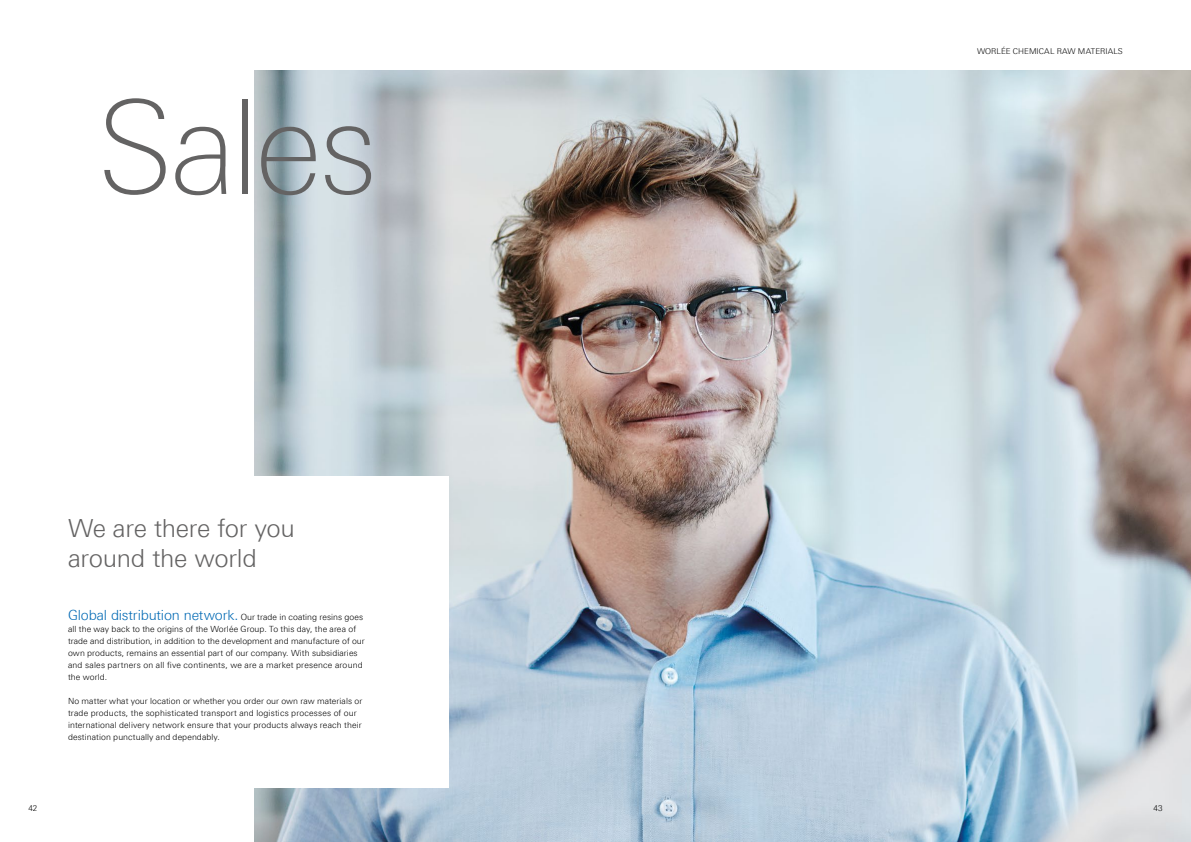
<style>
.page{position:relative;width:1191px;height:842px;background:#fff}
.page>*{position:absolute;margin:0;border:0;box-sizing:border-box;transform-origin:0 0}
.t1{font:100 131px "Linotype Univers 230";letter-spacing:-.025em;color:#646363}
.t2{font:300 25px/30px "Linotype Univers 330";letter-spacing:-.015em;color:#646363}
.t3{font:300 8.5px/12px "Linotype Univers 330";letter-spacing:.01em;color:#000}
.t4{font:300 8px "Linotype Univers 330";letter-spacing:.005em;color:#000}
.s1{font-size:14px;color:#0069b4}
</style>
<div class="page">
<img style="left:254px;top:71px;width:937px;height:771px">
<div style="left:68px;top:476px;width:380px;height:312px;background:#fff"></div>
<h1 class="t1" style="left:97px;top:73px;width:282px">Sales</h1>
<h2 class="t2" style="left:68px;top:513px;width:228px">We are there for you around the world</h2>
<p class="t3" style="left:68px;top:610px;width:298px"><span class="s1">Global distribution network.</span> Our trade in coating resins goes all the way back to the origins of the Worlée Group. To this day, the area of trade and distribution, in addition to the development and manufacture of our own products, remains an essential part of our company. With subsidiaries and sales partners on all five continents, we are a market presence around the world.</p>
<p class="t3" style="left:68px;top:694px;width:296px">No matter what your location or whether you order our own raw materials or trade products, the sophisticated transport and logistics processes of our international delivery network ensure that your products always reach their destination punctually and dependably.</p>
<p class="t4" style="left:977px;top:46px;width:147px">WORLÉE CHEMICAL RAW MATERIALS</p>
<p class="t4" style="left:28px;top:803px;width:10px">42</p>
<p class="t4" style="left:1153px;top:803px;width:11px">43</p>
</div>
